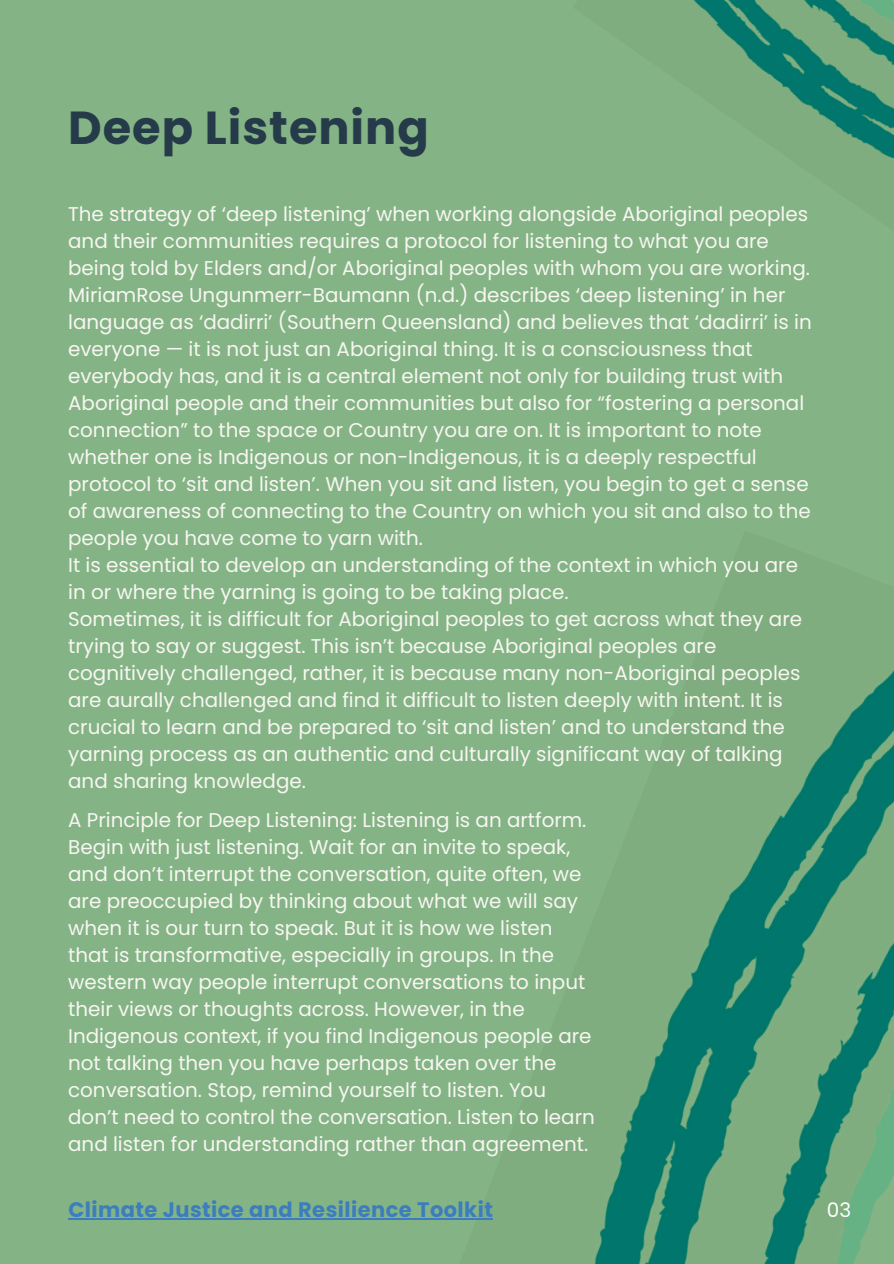
<style>
.page{position:relative;width:894px;height:1264px;background:#fff}
.page>*{position:absolute;margin:0;border:0;box-sizing:border-box;transform-origin:0 0}
.t1{font:700 46.2px "Poppins";letter-spacing:.02em;color:#263b49}
.t2{font:700 21px "Poppins";letter-spacing:.02em;color:#3c7ebd}
.t3{font:19.95px "Poppins";color:#fff}
.t4{font:19.8px/27px "Poppins";color:#f8f6f1}
</style>
<div class="page">
<div style="left:0;top:0;width:893px;height:1263px;background:#84b486"></div>
<img style="left:412px;top:671px;width:481px;height:592px">
<hr style="left:68px;top:1217px;width:425px;height:2px;background:#3c7ebd">
<img style="left:693px;top:0;width:200px;height:159px">
<p class="t1" style="left:68px;top:96px;width:362px">Deep Listening</p>
<h1 class="t4" style="left:68px;top:201px;width:745px">The strategy of ‘deep listening’ when working alongside Aboriginal peoples and their communities requires a protocol for listening to what you are being told by Elders and/or Aboriginal peoples with whom you are working.<br>MiriamRose Ungunmerr-Baumann (n.d.) describes ‘deep listening’ in her language as ‘dadirri’ (Southern Queensland) and believes that ‘dadirri’ is in everyone — it is not just an Aboriginal thing. It is a consciousness that everybody has, and it is a central element not only for building trust with Aboriginal people and their communities but also for “fostering a personal connection” to the space or Country you are on. It is important to note whether one is Indigenous or non-Indigenous, it is a deeply respectful protocol to ‘sit and listen’. When you sit and listen, you begin to get a sense of awareness of connecting to the Country on which you sit and also to the people you have come to yarn with.</h1>
<p class="t4" style="left:68px;top:552px;width:731px">It is essential to develop an understanding of the context in which you are in or where the yarning is going to be taking place.</p>
<p class="t4" style="left:68px;top:606px;width:735px">Sometimes, it is difficult for Aboriginal peoples to get across what they are trying to say or suggest. This isn’t because Aboriginal peoples are cognitively challenged, rather, it is because many non-Aboriginal peoples are aurally challenged and find it difficult to listen deeply with intent. It is crucial to learn and be prepared to ‘sit and listen’ and to understand the yarning process as an authentic and culturally significant way of talking and sharing knowledge.</p>
<p class="t4" style="left:68px;top:806px;width:528px">A Principle for Deep Listening: Listening is an artform.<br>Begin with just listening. Wait for an invite to speak, and don’t interrupt the conversation, quite often, we are preoccupied by thinking about what we will say when it is our turn to speak. But it is how we listen that is transformative, especially in groups. In the western way people interrupt conversations to input their views or thoughts across. However, in the Indigenous context, if you find Indigenous people are not talking then you have perhaps taken over the conversation. Stop, remind yourself to listen. You don’t need to control the conversation. Listen to learn and listen for understanding rather than agreement.</p>
<p class="t2" style="left:68px;top:1194px;width:426px">Climate Justice and Resilience Toolkit</p>
<p class="t3" style="left:826px;top:1195px;width:26px">03</p>
</div>
